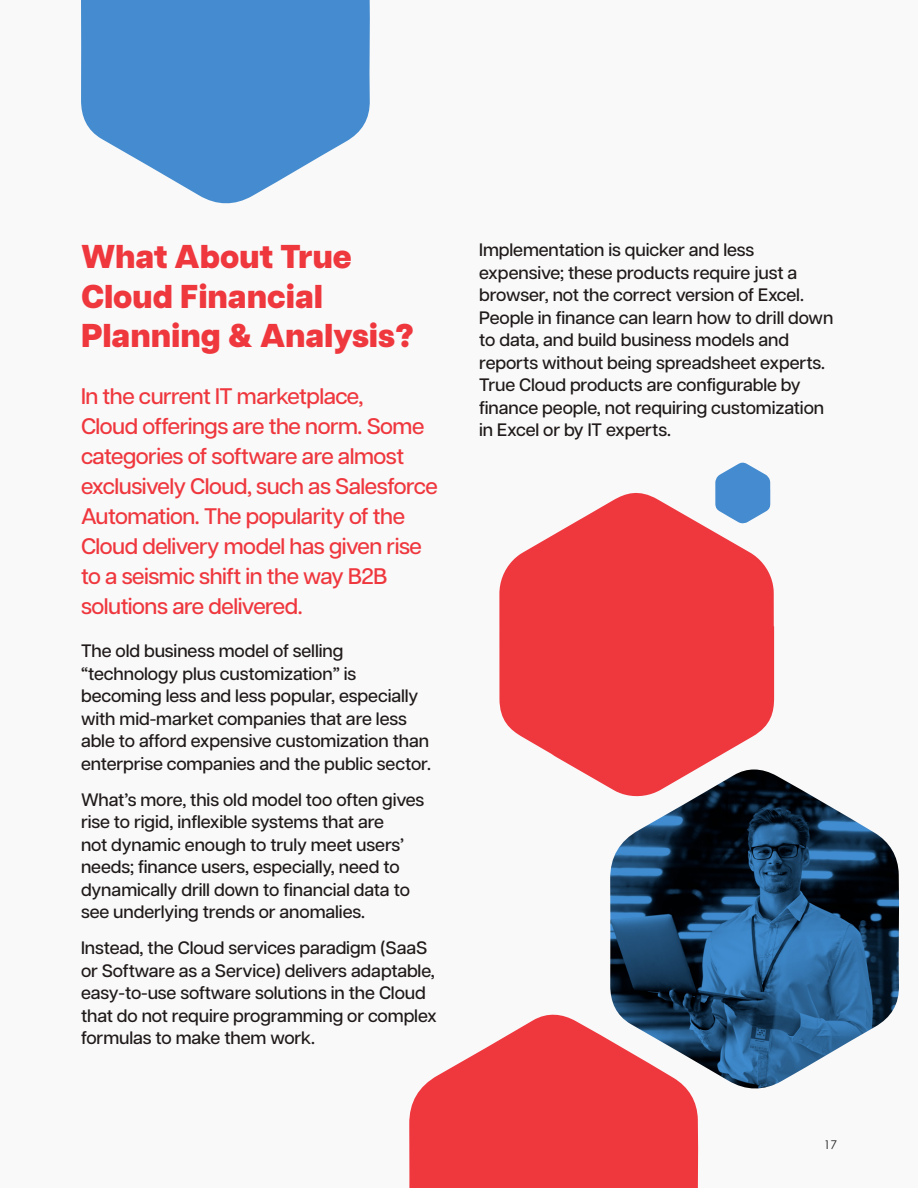
<style>
.page{position:relative;width:918px;height:1188px;background:#f9f9f9}
.page>*{position:absolute;margin:0;border:0;box-sizing:border-box;transform-origin:0 0}
.t1{font:800 33px/39.6px "Articulat CF";letter-spacing:-.005em;color:#ef373e}
.Intro_para{font:500 22.5px/30px "Articulat CF";letter-spacing:-.02em;color:#ef373e}
.Body{font:500 18px/22.5px "Articulat CF";letter-spacing:-.005em;color:#201b1a}
.t2{font:12px "Century Gothic";color:#231f20}
</style>
<div class="page">
<svg style="left:81px;top:0;width:289px;height:204px;fill:#448ccf"></svg>
<svg style="left:409px;top:1014px;width:289px;height:174px;background:#f05258"></svg>
<svg style="left:499px;top:489px;width:275px;height:299px;fill:#ef373e"></svg>
<svg style="left:715px;top:462px;width:55px;height:62px"></svg>
<img style="left:610px;top:770px;width:289px;height:319px">
<p class="t1" style="left:81px;top:240px;width:335px">What About True<br>Cloud Financial<br>Planning &amp; Analysis?</p>
<p class="Intro_para" style="left:81px;top:382px;width:358px">In the current IT marketplace,<br>Cloud offerings are the norm. Some categories of software are almost exclusively Cloud, such as Salesforce Automation. The popularity of the Cloud delivery model has given rise to a seismic shift in the way B2B solutions are delivered.</p>
<p class="Body" style="left:81px;top:640px;width:351px">The old business model of selling “technology plus customization” is becoming less and less popular, especially with mid-market companies that are less able to afford expensive customization than enterprise companies and the public sector.</p>
<p class="Body" style="left:81px;top:789px;width:345px">What’s more, this old model too often gives rise to rigid, inflexible systems that are<br>not dynamic enough to truly meet users’ needs; finance users, especially, need to dynamically drill down to financial data to see underlying trends or anomalies.</p>
<p class="Body" style="left:81px;top:937px;width:357px">Instead, the Cloud services paradigm (SaaS or Software as a Service) delivers adaptable, easy-to-use software solutions in the Cloud that do not require programming or complex formulas to make them work.</p>
<p class="Body" style="left:479px;top:239px;width:356px">Implementation is quicker and less expensive; these products require just a browser, not the correct version of Excel.<br>People in finance can learn how to drill down to data, and build business models and reports without being spreadsheet experts.<br>True Cloud products are configurable by finance people, not requiring customization in Excel or by IT experts.</p>
<p class="t2" style="left:824px;top:1137px;width:15px">17</p>
</div>
